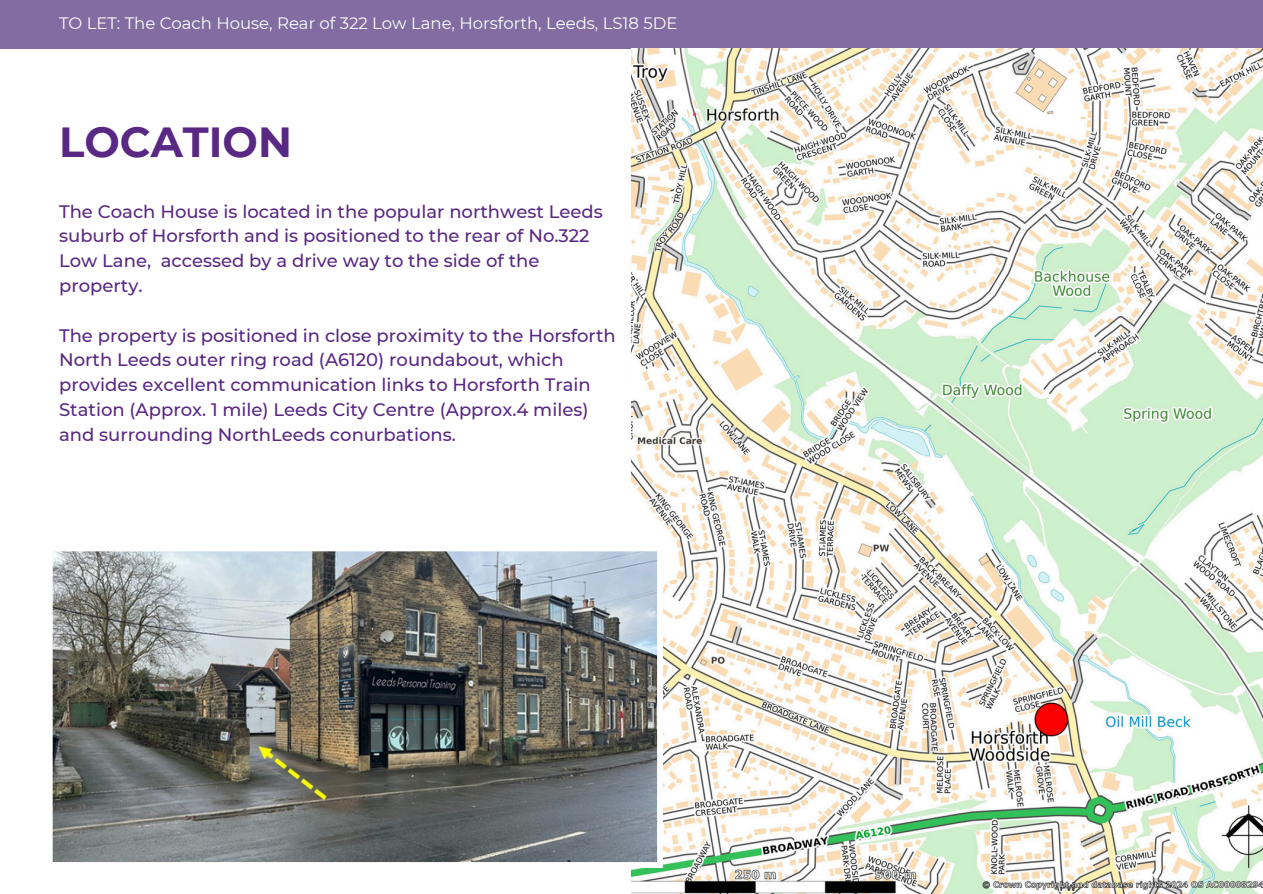
<style>
.page{position:relative;width:1263px;height:894px;background:#fff}
.page>*{position:absolute;margin:0;border:0;box-sizing:border-box;transform-origin:0 0}
.t1{font:700 42px "Montserrat";color:#592883}
.t2{font:500 18px/24.8px "Montserrat";color:#592883}
.t3{font:16.5px "Montserrat";color:#fdfdfd}
</style>
<div class="page">
<div style="left:0;top:0;width:1263px;height:49px;background:#826ca1"></div>
<img style="left:631px;top:49px;width:632px;height:844px">
<img style="left:52px;top:545px;width:610px;height:322px">
<p class="t3" style="left:59px;top:13px;width:620px">TO LET: The Coach House, Rear of 322 Low Lane, Horsforth, Leeds, LS18 5DE</p>
<p class="t1" style="left:59px;top:116px;width:234px">LOCATION</p>
<h1 class="t2" style="left:59px;top:199px;width:545px">The Coach House is located in the popular northwest Leeds suburb of Horsforth and is positioned to the rear of No.322<br>Low Lane, accessed by a drive way to the side of the property.</h1>
<h2 class="t2" style="left:59px;top:322px;width:558px">The property is positioned in close proximity to the Horsforth North Leeds outer ring road (A6120) roundabout, which provides excellent communication links to Horsforth Train Station (Approx. 1 mile) Leeds City Centre (Approx.4 miles) and surrounding NorthLeeds conurbations.</h2>
</div>
